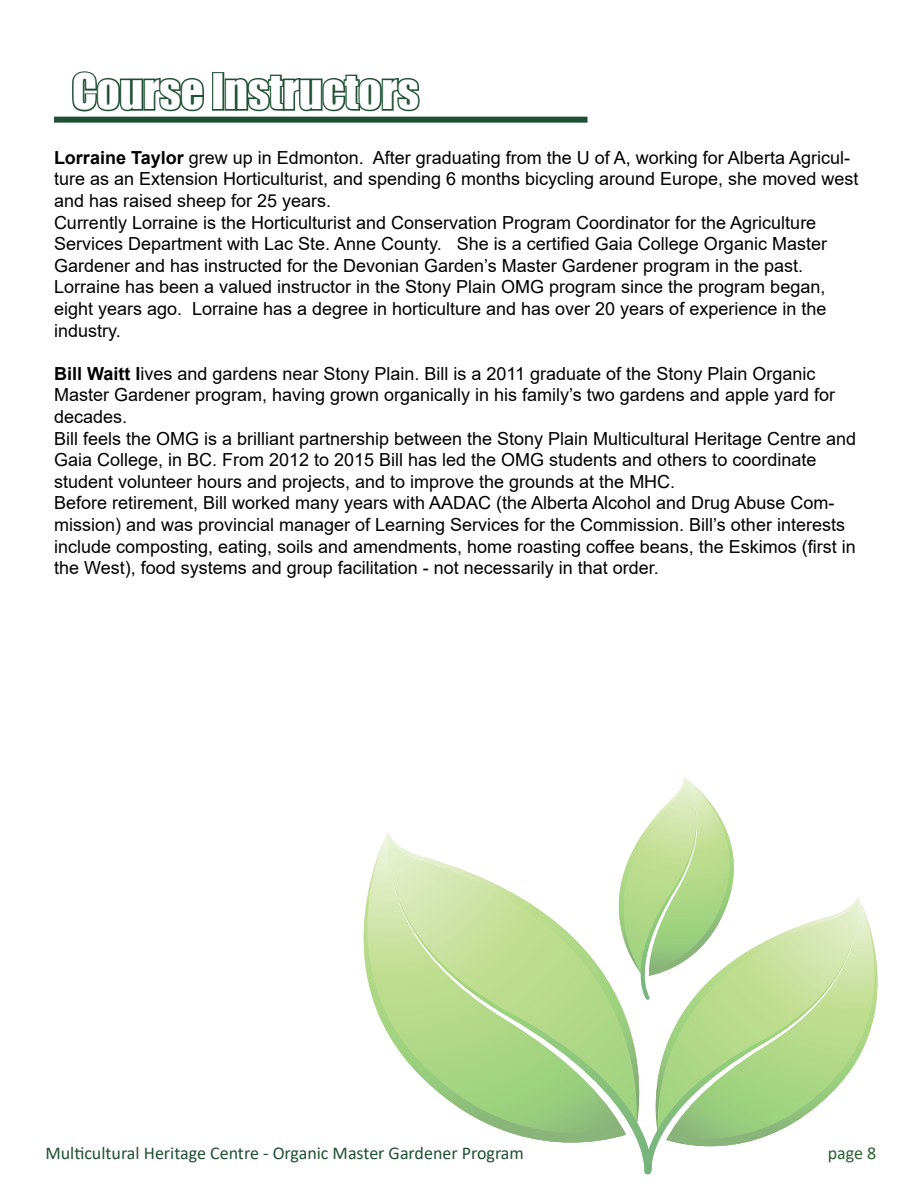
<style>
.page{position:relative;width:918px;height:1188px;background:#fff}
.page>*{position:absolute;margin:0;border:0;box-sizing:border-box;transform-origin:0 0}
.t1{font:45px "Impact";color:#fff}
.t2{font:18px/21.6px "Arial";color:#000}
.t3{font:18px "Calibri";color:#1f5032}
.t4{font:18px "Calibri";color:#2b602f}
.s1{font-weight:700}
</style>
<div class="page">
<svg style="left:644px;top:777px;width:90px;height:119px"></svg>
<svg style="left:684px;top:896px;width:174px;height:10px"></svg>
<svg style="left:684px;top:906px;width:194px;height:154px"></svg>
<svg style="left:652px;top:923px;width:205px;height:240px"></svg>
<svg style="left:652px;top:832px;width:32px;height:329px"></svg>
<svg style="left:388px;top:832px;width:278px;height:296px"></svg>
<svg style="left:363px;top:844px;width:263px;height:284px"></svg>
<svg style="left:389px;top:865px;width:263px;height:310px"></svg>
<svg style="left:72px;top:71px;width:132px;height:41px"></svg>
<div style="left:212px;top:72px;width:12px;height:39px;border:3px solid #1f5032"></div>
<svg style="left:223px;top:73px;width:197px;height:39px"></svg>
<div style="left:54px;top:117px;width:534px;height:6px;background:#1f5032"></div>
<h1 class="t1" style="left:72px;top:57px;width:348px">Course Instructors</h1>
<p class="t2" style="left:54px;top:146px;width:806px"><span class="s1">Lorraine Taylor</span> grew up in Edmonton. After graduating from the U of A, working for Alberta Agricul&shy;ture as an Extension Horticulturist, and spending 6 months bicycling around Europe, she moved west and has raised sheep for 25 years.<br>Currently Lorraine is the Horticulturist and Conservation Program Coordinator for the Agriculture Services Department with Lac Ste. Anne County. She is a certified Gaia College Organic Master Gardener and has instructed for the Devonian Garden’s Master Gardener program in the past.<br>Lorraine has been a valued instructor in the Stony Plain OMG program since the program began, eight years ago. Lorraine has a degree in horticulture and has over 20 years of experience in the industry.</p>
<p class="t2" style="left:54px;top:362px;width:804px"><span class="s1">Bill Waitt l</span>ives and gardens near Stony Plain. Bill is a 2011 graduate of the Stony Plain Organic Master Gardener program, having grown organically in his family’s two gardens and apple yard for decades.<br>Bill feels the OMG is a brilliant partnership between the Stony Plain Multicultural Heritage Centre and Gaia College, in BC. From 2012 to 2015 Bill has led the OMG students and others to coordinate student volunteer hours and projects, and to improve the grounds at the MHC.<br>Before retirement, Bill worked many years with AADAC (the Alberta Alcohol and Drug Abuse Com&shy;mission) and was provincial manager of Learning Services for the Commission. Bill’s other interests include composting, eating, soils and amendments, home roasting coffee beans, the Eskimos (first in the West), food systems and group facilitation - not necessarily in that order.</p>
<p class="t3" style="left:45px;top:1140px;width:480px">Multicultural Heritage Centre - Organic Master Gardener Program</p>
<p class="t4" style="left:828px;top:1140px;width:50px">page 8</p>
</div>
